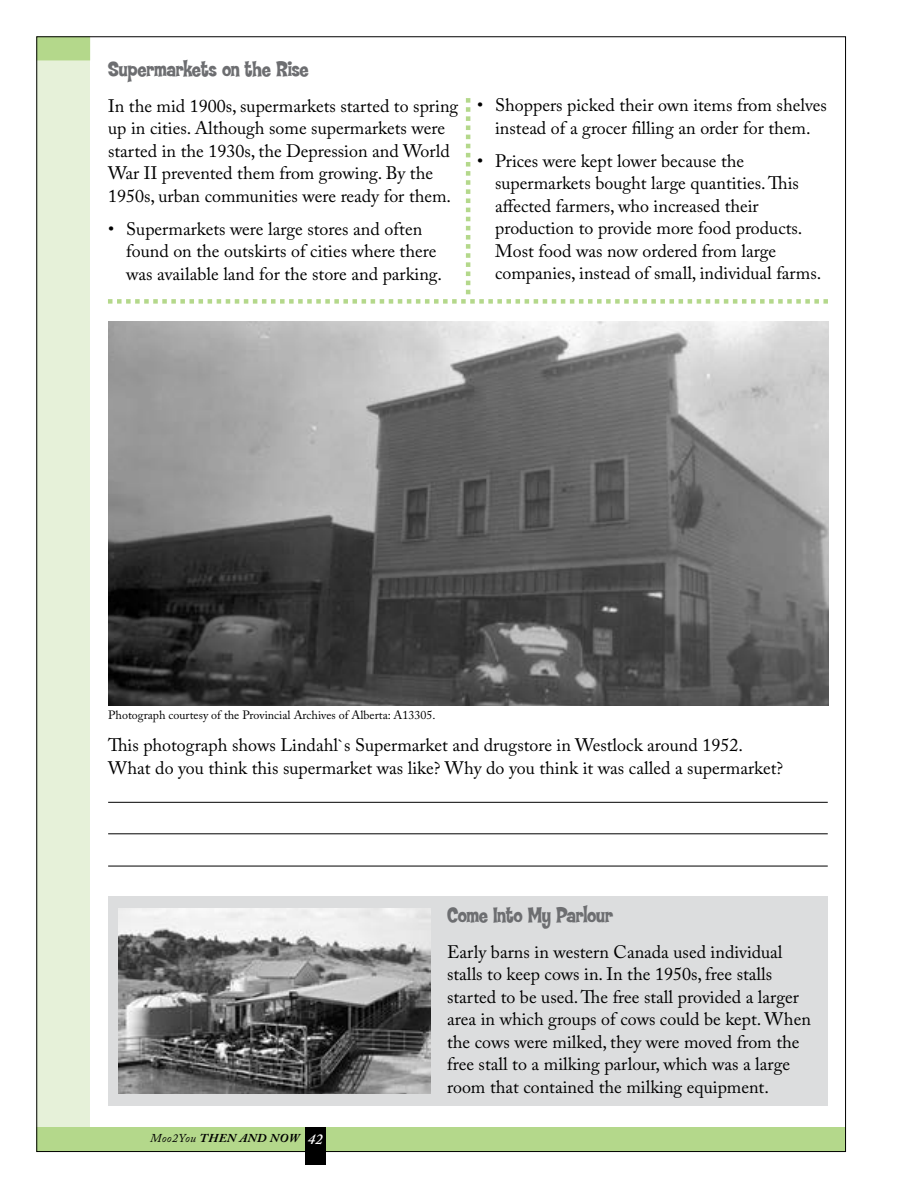
<style>
.page{position:relative;width:918px;height:1188px;background:#fff}
.page>*{position:absolute;margin:0;border:0;box-sizing:border-box;transform-origin:0 0}
.t1{font:22.5px "Coop Flaired";letter-spacing:-.015em;color:#6d6e71}
.t2{font:18px/22.5px "Adobe Caslon Pro";color:#000}
.t3{font:12px "Adobe Caslon Pro";color:#000}
.t4{font:italic 700 12px "Adobe Caslon Pro";letter-spacing:.04em;color:#000}
.s1{font-weight:400}
.s2{font-weight:600;font-size:15px;color:#fff}
</style>
<div class="page">
<div style="left:36px;top:58px;width:54px;height:1071px;background:linear-gradient(to right,#e6f1d9,#e6f1d9)"></div>
<div style="left:36px;top:1128px;width:810px;height:24px;background:#b4d88b"></div>
<div style="left:36px;top:36px;width:54px;height:24px;background:#b4d88b"></div>
<div style="left:305px;top:1128px;width:21px;height:37px;background:#000"></div>
<div style="left:108px;top:896px;width:720px;height:209px;background:#dcddde"></div>
<img style="left:108px;top:321px;width:720px;height:384px">
<hr style="left:108px;top:802px;width:720px;height:1px;background:#000">
<hr style="left:108px;top:833px;width:720px;height:1px;background:#000">
<hr style="left:108px;top:866px;width:720px;height:1px;background:#000">
<img style="left:119px;top:908px;width:311px;height:186px">
<svg style="left:108px;top:98px;width:720px;height:206px"></svg>
<p class="t1" style="left:108px;top:57px;width:202px">Supermarkets on the Rise</p>
<p class="t2" style="left:108px;top:94px;width:352px">In the mid 1900s, supermarkets started to spring up in cities. Although some supermarkets were started in the 1930s, the Depression and World War II prevented them from growing. By the 1950s, urban communities were ready for them.</p>
<p class="t2" style="left:126px;top:217px;width:317px;text-indent:-18px">• Supermarkets were large stores and often found on the outskirts of cities where there was available land for the store and parking.</p>
<p class="t2" style="left:477px;top:94px;width:351px;text-align:center">• Shoppers picked their own items from shelves instead of a grocer filling an order for them.</p>
<p class="t2" style="left:495px;top:149px;width:328px;text-indent:-18px">• Prices were kept lower because the supermarkets bought large quantities. This affected farmers, who increased their production to provide more food products.<br>Most food was now ordered from large companies, instead of small, individual farms.</p>
<p class="t3" style="left:108px;top:708px;width:329px">Photograph courtesy of the Provincial Archives of Alberta: A13305.</p>
<p class="t2" style="left:108px;top:734px;width:677px">This photograph shows Lindahl`s Supermarket and drugstore in Westlock around 1952.<br>What do you think this supermarket was like? Why do you think it was called a supermarket?</p>
<p class="t4" style="left:150px;top:1131px;width:174px"><span class="s1">Moo2You</span> THEN AND NOW <span class="s2">42</span></p>
<p class="t1" style="left:447px;top:903px;width:167px">Come Into My Parlour</p>
<p class="t2" style="left:447px;top:940px;width:365px">Early barns in western Canada used individual stalls to keep cows in. In the 1950s, free stalls started to be used. The free stall provided a larger area in which groups of cows could be kept. When the cows were milked, they were moved from the free stall to a milking parlour, which was a large room that contained the milking equipment.</p>
</div>
